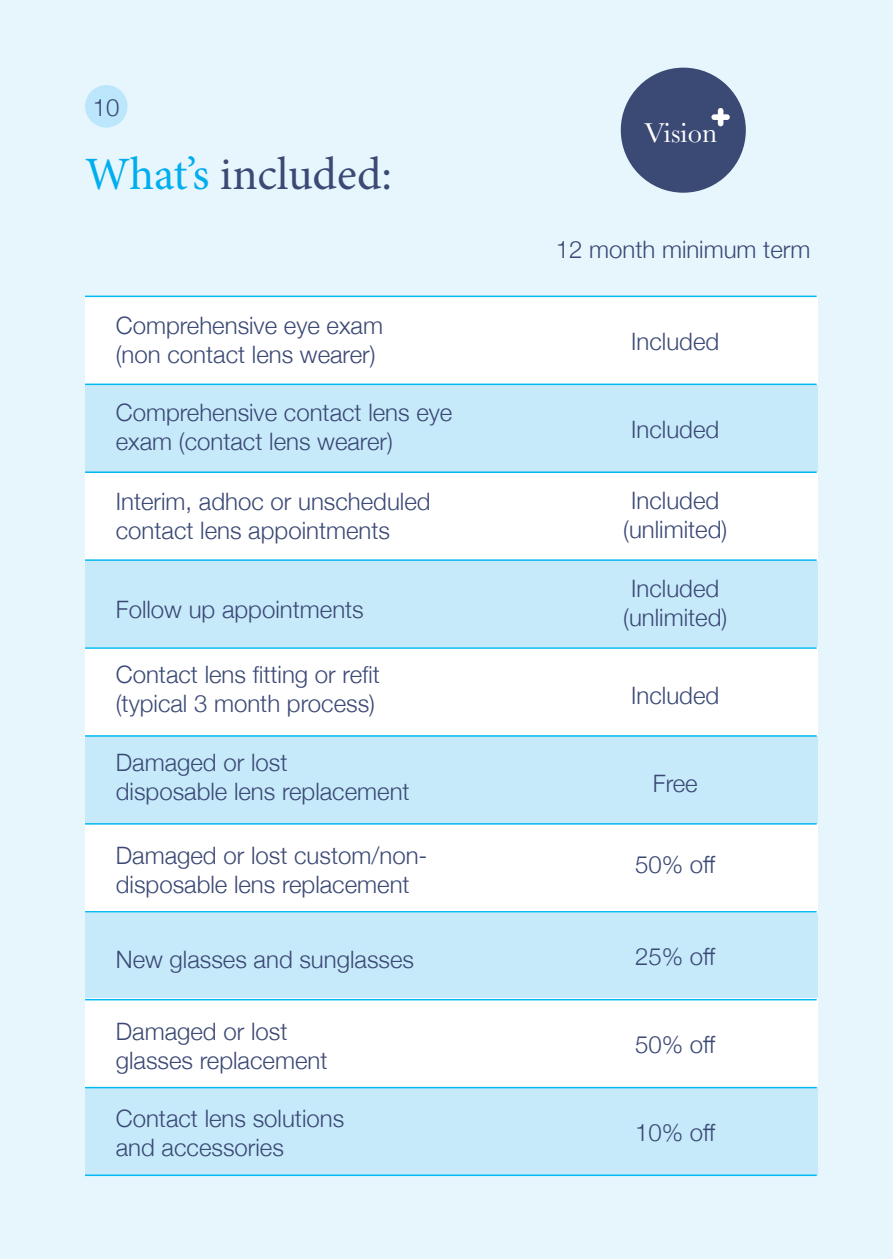
<style>
.page{position:relative;width:893px;height:1259px;background:#e7f6fd}
.page>*{position:absolute;margin:0;border:0;box-sizing:border-box;transform-origin:0 0}
.t1{font:46.5px "Minion Pro";letter-spacing:-.005em;color:#3b4975}
.t2{font:28.5px "Baskerville";color:#fff}
.t3{font:300 24px/28.8px "Helvetica Neue";color:#3b4975}
.s1{color:#00aeef}
</style>
<div class="page">
<div style="left:85px;top:384px;width:732px;height:88px;background:#c7eafb"></div>
<div style="left:85px;top:560px;width:732px;height:88px;background:#c7eafb"></div>
<div style="left:85px;top:735px;width:732px;height:89px;background:#c7eafb"></div>
<div style="left:85px;top:911px;width:732px;height:89px;background:#c7eafb"></div>
<div style="left:85px;top:1087px;width:732px;height:89px;background:#c7eafb"></div>
<div style="left:85px;top:473px;width:732px;height:88px;background:#fff"></div>
<div style="left:85px;top:647px;width:732px;height:88px;background:#fff"></div>
<div style="left:85px;top:824px;width:732px;height:88px;background:#fff"></div>
<div style="left:85px;top:998px;width:732px;height:89px;background:#fff"></div>
<hr style="left:85px;top:471px;width:732px;height:2px;background:#00b9f1">
<hr style="left:85px;top:559px;width:732px;height:2px;background:#00b9f1">
<hr style="left:85px;top:647px;width:732px;height:2px;background:#00b9f1">
<hr style="left:85px;top:735px;width:732px;height:1px;background:#00b9f1">
<hr style="left:85px;top:823px;width:732px;height:1px;background:#00b9f1">
<hr style="left:85px;top:911px;width:732px;height:1px;background:#00b9f1">
<hr style="left:85px;top:999px;width:732px;height:1px;background:#00b9f1">
<hr style="left:85px;top:1087px;width:732px;height:1px;background:#00b9f1">
<hr style="left:85px;top:1174px;width:732px;height:2px;background:#00b9f1">
<div style="left:85px;top:296px;width:732px;height:88px;background:#fff"></div>
<hr style="left:85px;top:296px;width:732px;height:1px;background:#00b9f1">
<hr style="left:85px;top:383px;width:732px;height:2px;background:#00b9f1">
<div style="left:621px;top:68px;width:125px;height:125px;background:#3b4975;border-radius:50%"></div>
<svg style="left:711px;top:108px;width:19px;height:18px"></svg>
<div style="left:85px;top:85px;width:43px;height:43px;background:#bce6fb;border-radius:50%"></div>
<p class="t3" style="left:93px;top:91px;width:28px">10</p>
<h1 class="t1" style="left:85px;top:142px;width:309px"><span class="s1">What’s</span> included:</h1>
<p class="t3" style="left:116px;top:309px;width:269px">Comprehensive eye exam (non contact lens wearer)</p>
<p class="t3" style="left:116px;top:396px;width:338px">Comprehensive contact lens eye exam (contact lens wearer)</p>
<p class="t2" style="left:644px;top:116px;width:74px">Vision</p>
<p class="t3" style="left:556px;top:233px;width:256px">12 month minimum term</p>
<p class="t3" style="left:631px;top:326px;width:90px">Included</p>
<p class="t3" style="left:631px;top:413px;width:90px">Included</p>
<p class="t3" style="left:116px;top:485px;width:316px">Interim, adhoc or unscheduled contact lens appointments</p>
<p class="t3" style="left:623px;top:485px;width:105px;text-align:center">Included (unlimited)</p>
<p class="t3" style="left:116px;top:593px;width:250px">Follow up appointments</p>
<p class="t3" style="left:116px;top:658px;width:266px">Contact lens fitting or refit (typical 3 month process)</p>
<p class="t3" style="left:116px;top:746px;width:295px">Damaged or lost<br>disposable lens replacement</p>
<p class="t3" style="left:623px;top:572px;width:105px;text-align:center">Included (unlimited)</p>
<p class="t3" style="left:631px;top:679px;width:90px">Included</p>
<p class="t3" style="left:653px;top:767px;width:46px">Free</p>
<p class="t3" style="left:116px;top:839px;width:313px">Damaged or lost custom/non&shy;disposable lens replacement</p>
<p class="t3" style="left:635px;top:848px;width:82px">50% off</p>
<p class="t3" style="left:116px;top:943px;width:300px">New glasses and sunglasses</p>
<p class="t3" style="left:635px;top:940px;width:82px">25% off</p>
<p class="t3" style="left:116px;top:1015px;width:213px">Damaged or lost glasses replacement</p>
<p class="t3" style="left:116px;top:1102px;width:230px">Contact lens solutions and accessories</p>
<p class="t3" style="left:635px;top:1028px;width:82px">50% off</p>
<p class="t3" style="left:635px;top:1116px;width:82px">10% off</p>
</div>
